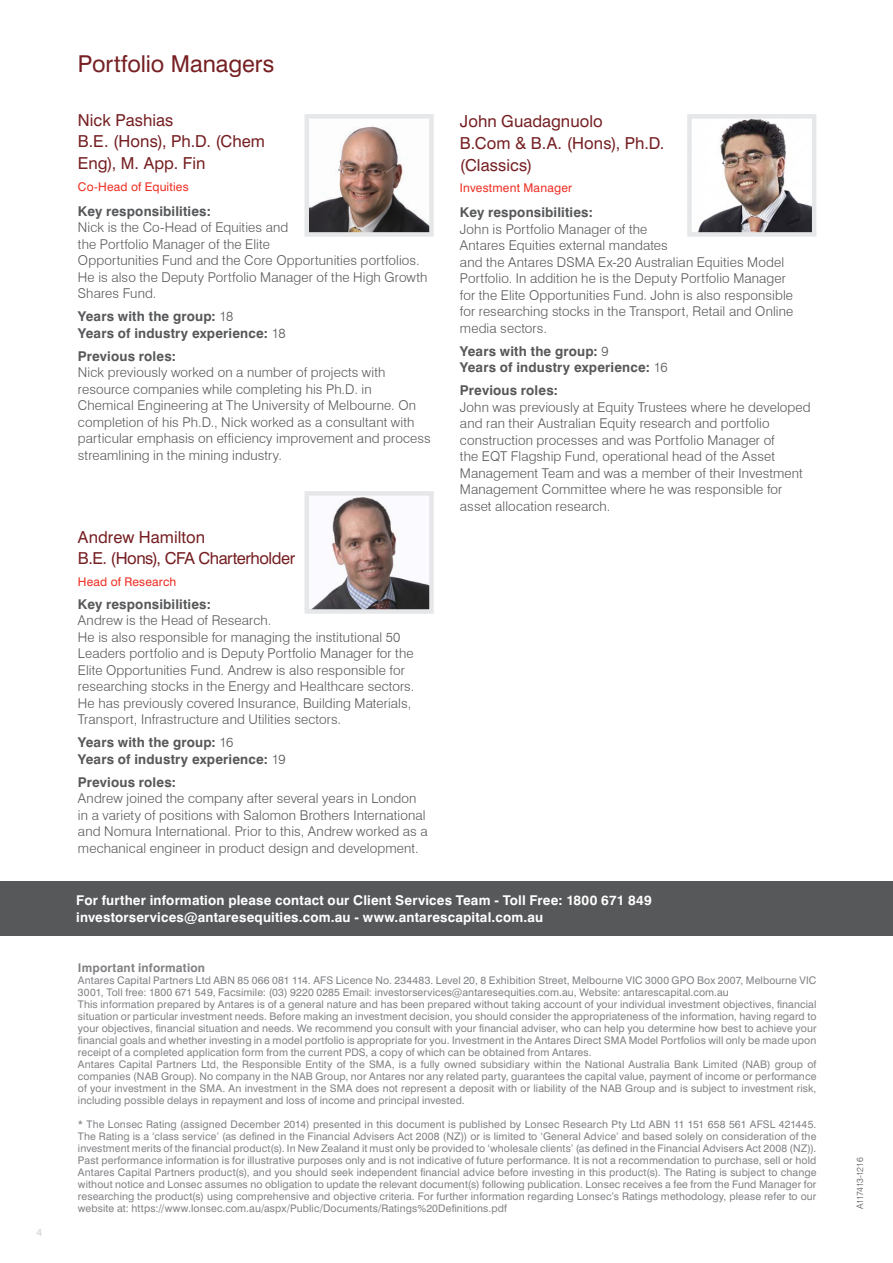
<style>
.page{position:relative;width:893px;height:1263px;background:#fff}
.page>*{position:absolute;margin:0;border:0;box-sizing:border-box;transform-origin:0 0}
.t1{font:23.25px "Swiss 721 BT";color:#762023}
.t2{font:16.5px/21.8px "Swiss 721 BT";color:#762023}
.t3{font:16.5px/21.8px "Swiss 721 BT";letter-spacing:-.025em;color:#762023}
.t4{font:300 13.5px/16.5px "Swiss 721 BT";letter-spacing:.01em;color:#57585a}
.t5{font:700 13.5px/16.5px "Swiss 721 BT";letter-spacing:.01em;color:#57585a}
.t6{font:700 13.5px/17.2px "Swiss 721 BT";letter-spacing:.01em;color:#fff}
.t7{font:12px "Swiss 721 BT";letter-spacing:.015em;color:#ee2e22}
.t8{font:700 12px "Swiss 721 BT";letter-spacing:.015em;color:#808285}
.t9{font:10.5px/12px "Swiss 721 BT";letter-spacing:.01em;color:#808285}
.t10{font:10.5px "Swiss 721 BT";color:#d1d2d4}
.t11{font:300 9px "Swiss 721 BT";letter-spacing:-.055em;color:#57585a}
.s1{font-weight:300}
</style>
<div class="page">
<img style="left:309px;top:126px;width:120px;height:106px">
<div style="left:304px;top:114px;width:130px;height:123px;border:4px solid #e6e7e9"></div>
<img style="left:698px;top:119px;width:113px;height:113px">
<div style="left:687px;top:114px;width:129px;height:123px;border:4px solid #e6e7e9"></div>
<img style="left:311px;top:497px;width:118px;height:112px">
<div style="left:304px;top:491px;width:130px;height:123px;border:4px solid #e6e7e9"></div>
<div style="left:0;top:881px;width:893px;height:54px;background:#57585a"></div>
<p class="t10" style="left:37px;top:1226px;width:7px">4</p>
<h1 class="t1" style="left:78px;top:49px;width:198px">Portfolio Managers</h1>
<h2 class="t2" style="left:78px;top:109px;width:189px">Nick Pashias<br>B.E. (Hons), Ph.D. (Chem<br>Eng), M. App. Fin</h2>
<p class="t7" style="left:78px;top:179px;width:112px">Co-Head of Equities</p>
<p class="t5" style="left:78px;top:203px;width:134px">Key responsibilities:</p>
<p class="t4" style="left:78px;top:219px;width:351px">Nick is the Co-Head of Equities and<br>the Portfolio Manager of the Elite<br>Opportunities Fund and the Core Opportunities portfolios.<br>He is also the Deputy Portfolio Manager of the High Growth Shares Fund.</p>
<p class="t5" style="left:78px;top:308px;width:209px">Years with the group: <span class="s1">18<br></span>Years of industry experience: <span class="s1">18</span></p>
<p class="t5" style="left:78px;top:347px;width:99px">Previous roles:</p>
<p class="t4" style="left:78px;top:364px;width:354px">Nick previously worked on a number of projects with resource companies while completing his Ph.D. in Chemical Engineering at The University of Melbourne. On completion of his Ph.D., Nick worked as a consultant with particular emphasis on efficiency improvement and process streamlining in the mining industry.</p>
<h2 class="t3" style="left:78px;top:526px;width:219px">Andrew Hamilton<br>B.E. (Hons), CFA Charterholder</h2>
<p class="t7" style="left:78px;top:574px;width:100px">Head of Research</p>
<p class="t5" style="left:78px;top:596px;width:134px">Key responsibilities:</p>
<p class="t4" style="left:78px;top:612px;width:338px">Andrew is the Head of Research.<br>He is also responsible for managing the institutional 50<br>Leaders portfolio and is Deputy Portfolio Manager for the Elite Opportunities Fund. Andrew is also responsible for researching stocks in the Energy and Healthcare sectors.<br>He has previously covered Insurance, Building Materials, Transport, Infrastructure and Utilities sectors.</p>
<p class="t5" style="left:78px;top:734px;width:209px">Years with the group: <span class="s1">16<br></span>Years of industry experience: <span class="s1">19</span></p>
<p class="t5" style="left:78px;top:773px;width:99px">Previous roles:</p>
<p class="t4" style="left:78px;top:790px;width:351px">Andrew joined the company after several years in London in a variety of positions with Salomon Brothers International and Nomura International. Prior to this, Andrew worked as a mechanical engineer in product design and development.</p>
<h2 class="t2" style="left:460px;top:110px;width:206px">John Guadagnuolo<br>B.Com &amp; B.A. (Hons), Ph.D. (Classics)</h2>
<p class="t7" style="left:460px;top:181px;width:114px">Investment Manager</p>
<p class="t5" style="left:460px;top:204px;width:134px">Key responsibilities:</p>
<p class="t4" style="left:460px;top:221px;width:335px">John is Portfolio Manager of the<br>Antares Equities external mandates<br>and the Antares DSMA Ex-20 Australian Equities Model Portfolio. In addition he is the Deputy Portfolio Manager for the Elite Opportunities Fund. John is also responsible for researching stocks in the Transport, Retail and Online media sectors.</p>
<p class="t5" style="left:460px;top:343px;width:209px">Years with the group: <span class="s1">9<br></span>Years of industry experience: <span class="s1">16</span></p>
<p class="t5" style="left:460px;top:382px;width:99px">Previous roles:</p>
<p class="t4" style="left:460px;top:398px;width:352px">John was previously at Equity Trustees where he developed and ran their Australian Equity research and portfolio construction processes and was Portfolio Manager of<br>the EQT Flagship Fund, operational head of the Asset Management Team and was a member of their Investment Management Committee where he was responsible for asset allocation research.</p>
<p class="t6" style="left:76px;top:891px;width:577px">For further information please contact our Client Services Team - Toll Free: 1800 671 849 investorservices@antaresequities.com.au - www.antarescapital.com.au</p>
<p class="t8" style="left:78px;top:960px;width:129px">Important information</p>
<p class="t9" style="left:78px;top:974px;width:740px">Antares Capital Partners Ltd ABN 85 066 081 114. AFS Licence No. 234483. Level 20, 8 Exhibition Street, Melbourne VIC 3000 GPO Box 2007, Melbourne VIC 3001, Toll free: 1800 671 549, Facsimile: (03) 9220 0285 Email: investorservices@antaresequities.com.au, Website: antarescapital.com.au<br>This information prepared by Antares is of a general nature and has been prepared without taking account of your individual investment objectives, financial situation or particular investment needs. Before making an investment decision, you should consider the appropriateness of the information, having regard to your objectives, financial situation and needs. We recommend you consult with your financial adviser, who can help you determine how best to achieve your financial goals and whether investing in a model portfolio is appropriate for you. Investment in the Antares Direct SMA Model Portfolios will only be made upon receipt of a completed application form from the current PDS, a copy of which can be obtained from Antares.<br>Antares Capital Partners Ltd, the Responsible Entity of the SMA, is a fully owned subsidiary within the National Australia Bank Limited (NAB) group of companies (NAB Group). No company in the NAB Group, nor Antares nor any related party, guarantees the capital value, payment of income or performance of your investment in the SMA. An investment in the SMA does not represent a deposit with or liability of the NAB Group and is subject to investment risk, including possible delays in repayment and loss of income and principal invested.</p>
<p class="t9" style="left:78px;top:1118px;width:740px;text-align:justify">* The Lonsec Rating (assigned December 2014) presented in this document is published by Lonsec Research Pty Ltd ABN 11 151 658 561 AFSL 421445.<br>The Rating is a ‘class service’ (as defined in the Financial Advisers Act 2008 (NZ)) or is limited to ‘General Advice’ and based solely on consideration of the investment merits of the financial product(s). In New Zealand it must only be provided to ‘wholesale clients’ (as defined in the Financial Advisers Act 2008 (NZ)).<br>Past performance information is for illustrative purposes only and is not indicative of future performance. It is not a recommendation to purchase, sell or hold Antares Capital Partners product(s), and you should seek independent financial advice before investing in this product(s). The Rating is subject to change without notice and Lonsec assumes no obligation to update the relevant document(s) following publication. Lonsec receives a fee from the Fund Manager for researching the product(s) using comprehensive and objective criteria. For further information regarding Lonsec’s Ratings methodology, please refer to our website at: https://www.lonsec.com.au/aspx/Public/Documents/Ratings%20Definitions.pdf</p>
<p class="t11" style="left:855px;top:1209px;width:53px;rotate:-90deg">A117413-1216</p>
</div>
